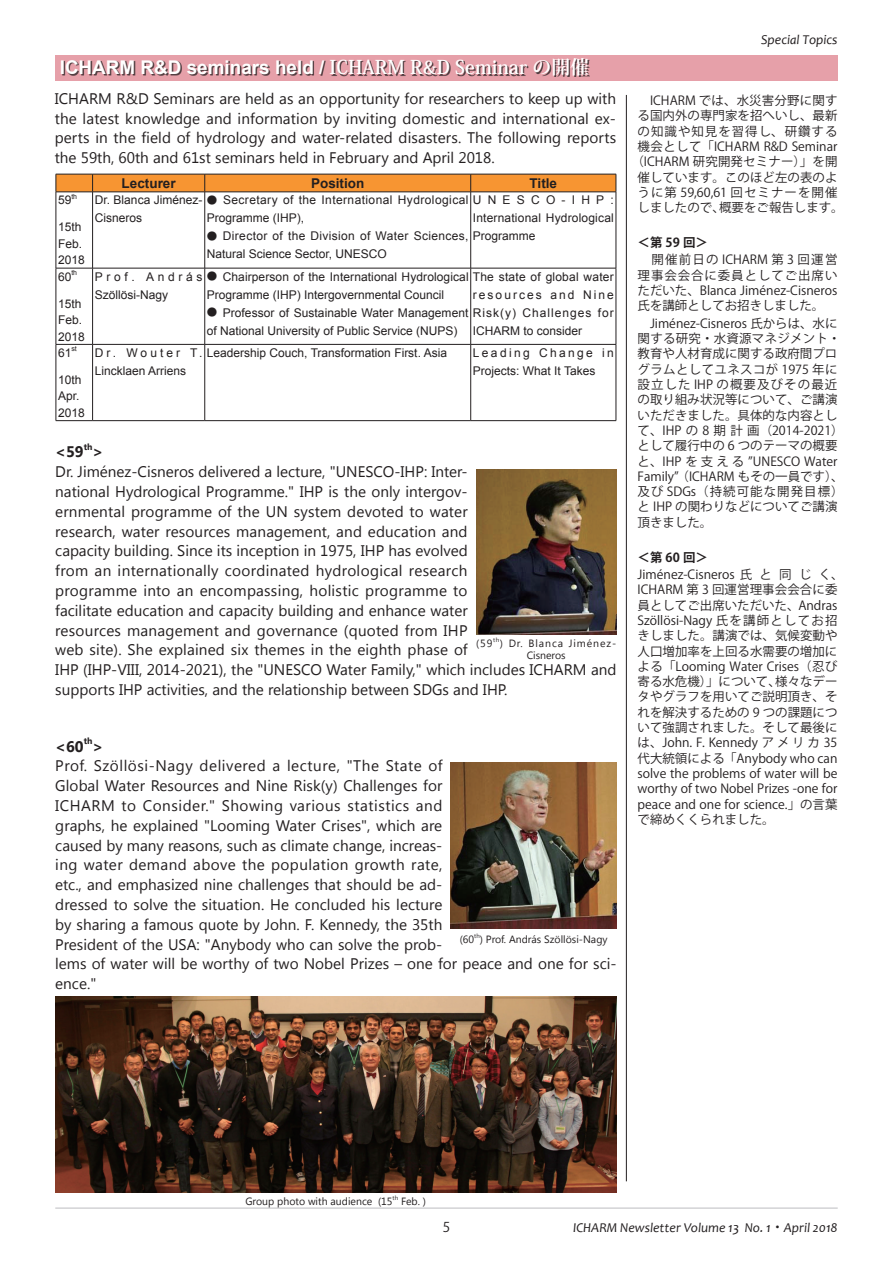
<style>
.page{position:relative;width:893px;height:1263px;background:#fff}
.page>*{position:absolute;margin:0;border:0;box-sizing:border-box;transform-origin:0 0}
.t1{font:700 18.9px "Arial";color:#fff}
.t2{font:15.3px/19.8px "Segoe UI";color:#231f20}
.t3{font:700 15.3px "Segoe UI";color:#231f20}
.t4{font:italic 13.5px "Candara";color:#231f20}
.t5{font:700 13.5px "Arial";color:#231f20}
.t6{font:13.5px "Koz Go Pro";color:#231f20}
.t7{font:12.45px/15.3px "Koz Go Pro";color:#231f20}
.t8{font:700 12.45px "Koz Go Pro";color:#231f20}
.t9{font:12px/16.5px "Arial";color:#231f20}
.t10{font:12px/18px "Arial";letter-spacing:.035em;color:#231f20}
.t11{font:12px "Arial";letter-spacing:.17em;color:#231f20}
.t12{font:10.5px "Segoe UI";color:#231f20}
.t13{font:10.5px/12px "Segoe UI";letter-spacing:.085em;color:#231f20}
.t14{font:700 8.85px "Segoe UI";color:#231f20}
.t15{font:7.05px "Arial";color:#231f20}
.t16{font:6.15px "Segoe UI";color:#231f20}
.s1{font-family:"Koz Min Pro"}
.s2{font-family:"Koz Min Pro";font-size:10.5px}
.s3{font-family:"Koz Min Pro";font-style:normal}
</style>
<div class="page">
<hr style="left:55px;top:1208px;width:783px;height:1px;background:#bcbdc0">
<div style="left:55px;top:55px;width:783px;height:26px;background:#e6a0a9"></div>
<div style="left:62px;top:59px;width:528px;height:18px;background:#231f20;opacity:.75"></div>
<hr style="left:626px;top:95px;width:1px;height:1086px;background:#231f20">
<hr style="left:56px;top:192px;width:37px;height:1px;background:#231f20">
<hr style="left:471px;top:192px;width:145px;height:1px;background:#231f20">
<hr style="left:205px;top:192px;width:266px;height:1px;background:#231f20">
<svg style="left:56px;top:174px;width:561px;height:18px;background:#e68c31"></svg>
<hr style="left:93px;top:192px;width:112px;height:1px;background:#231f20">
<hr style="left:56px;top:345px;width:1px;height:75px;background:#231f20">
<hr style="left:92px;top:345px;width:1px;height:75px;background:#231f20">
<hr style="left:204px;top:345px;width:1px;height:75px;background:#231f20">
<hr style="left:470px;top:345px;width:1px;height:75px;background:#231f20">
<hr style="left:616px;top:345px;width:1px;height:75px;background:#231f20">
<hr style="left:56px;top:420px;width:37px;height:1px;background:#231f20">
<hr style="left:93px;top:420px;width:112px;height:1px;background:#231f20">
<hr style="left:205px;top:420px;width:266px;height:1px;background:#231f20">
<hr style="left:471px;top:420px;width:145px;height:1px;background:#231f20">
<hr style="left:56px;top:268px;width:1px;height:76px;background:#231f20">
<hr style="left:92px;top:268px;width:1px;height:76px;background:#231f20">
<hr style="left:204px;top:268px;width:1px;height:76px;background:#231f20">
<hr style="left:470px;top:268px;width:1px;height:76px;background:#231f20">
<hr style="left:616px;top:268px;width:1px;height:76px;background:#231f20">
<hr style="left:56px;top:344px;width:37px;height:1px;background:#231f20">
<hr style="left:93px;top:344px;width:112px;height:1px;background:#231f20">
<hr style="left:205px;top:344px;width:266px;height:1px;background:#231f20">
<hr style="left:471px;top:344px;width:145px;height:1px;background:#231f20">
<hr style="left:56px;top:192px;width:1px;height:76px;background:#231f20">
<hr style="left:92px;top:192px;width:1px;height:76px;background:#231f20">
<hr style="left:204px;top:192px;width:1px;height:76px;background:#231f20">
<hr style="left:470px;top:192px;width:1px;height:76px;background:#231f20">
<hr style="left:616px;top:192px;width:1px;height:76px;background:#231f20">
<hr style="left:56px;top:268px;width:37px;height:1px;background:#231f20">
<hr style="left:93px;top:268px;width:112px;height:1px;background:#231f20">
<hr style="left:205px;top:268px;width:266px;height:1px;background:#231f20">
<hr style="left:471px;top:268px;width:145px;height:1px;background:#231f20">
<img style="left:476px;top:469px;width:140px;height:165px">
<img style="left:451px;top:763px;width:165px;height:165px">
<img style="left:56px;top:996px;width:561px;height:196px">
<p class="t1" style="left:60px;top:54px;width:531px">ICHARM R&amp;D seminars held / <span class="s1">ICHARM R&amp;D Seminar の開催</span></p>
<p class="t2" style="left:55px;top:88px;width:563px;text-align:justify">ICHARM R&amp;D Seminars are held as an opportunity for researchers to keep up with the latest knowledge and information by inviting domestic and international ex&shy;perts in the field of hydrology and water-related disasters. The following reports the 59th, 60th and 61st seminars held in February and April 2018.</p>
<p class="t5" style="left:122px;top:174px;width:56px">Lecturer</p>
<p class="t5" style="left:311px;top:174px;width:55px">Position</p>
<p class="t5" style="left:530px;top:174px;width:29px">Title</p>
<p class="t9" style="left:58px;top:192px;width:15px">59</p>
<p class="t15" style="left:71px;top:191px;width:7px">th</p>
<p class="t9" style="left:58px;top:219px;width:28px">15th<br>Feb.<br>2018</p>
<p class="t10" style="left:95px;top:191px;width:521px">Dr. Blanca Jiménez- <span class="s2">●</span> Secretary of the International Hydrological U N E S C O - I H P :<br>Cisneros</p>
<p class="t9" style="left:207px;top:210px;width:99px">Programme (IHP),</p>
<p class="t9" style="left:207px;top:227px;width:330px;line-height:18px"><span class="s2">●</span> Director of the Division of Water Sciences, Programme<br>Natural Science Sector, UNESCO</p>
<p class="t9" style="left:473px;top:210px;width:142px">International Hydrological</p>
<p class="t9" style="left:58px;top:268px;width:15px">60</p>
<p class="t15" style="left:71px;top:268px;width:7px">th</p>
<p class="t9" style="left:58px;top:295px;width:28px">15th<br>Feb.<br>2018</p>
<p class="t9" style="left:58px;top:344px;width:15px">61</p>
<p class="t15" style="left:71px;top:344px;width:7px">st</p>
<p class="t9" style="left:58px;top:371px;width:28px">10th<br>Apr.<br>2018</p>
<p class="t9" style="left:95px;top:267px;width:521px;line-height:18px">P r o f . A n d r á s <span class="s2">●</span> Chairperson of the International Hydrological The state of global water<br>Szöllösi-Nagy</p>
<p class="t9" style="left:207px;top:286px;width:239px">Programme (IHP) Intergovernmental Council</p>
<p class="t9" style="left:207px;top:303px;width:408px;line-height:18px"><span class="s2">●</span> Professor of Sustainable Water Management Risk(y) Challenges for of National University of Public Service (NUPS)</p>
<p class="t11" style="left:473px;top:286px;width:142px">resources and Nine</p>
<p class="t9" style="left:473px;top:322px;width:111px">ICHARM to consider</p>
<p class="t9" style="left:95px;top:344px;width:354px;line-height:18px">D r . W o u t e r T . Leadership Couch, Transformation First. Asia<br>Lincklaen Arriens</p>
<p class="t9" style="left:473px;top:344px;width:142px;line-height:18px">Leading Change in<br>Projects: What It Takes</p>
<p class="t3" style="left:55px;top:441px;width:30px">&lt;59</p>
<p class="t14" style="left:84px;top:441px;width:10px">th</p>
<p class="t3" style="left:93px;top:441px;width:12px">&gt;</p>
<p class="t2" style="left:55px;top:461px;width:563px">Dr. Jiménez-Cisneros delivered a lecture, "UNESCO-IHP: Inter-<br>national Hydrological Programme." IHP is the only intergov-<br>ernmental programme of the UN system devoted to water<br>research, water resources management, and education and<br>capacity building. Since its inception in 1975, IHP has evolved<br>from an internationally coordinated hydrological research<br>programme into an encompassing, holistic programme to<br>facilitate education and capacity building and enhance water<br>resources management and governance (quoted from IHP<br>web site). She explained six themes in the eighth phase of<br>IHP (IHP-VIII, 2014-2021), the "UNESCO Water Family," which includes ICHARM and supports IHP activities, and the relationship between SDGs and IHP.</p>
<p class="t12" style="left:476px;top:636px;width:18px">(59</p>
<p class="t16" style="left:493px;top:635px;width:8px">th</p>
<p class="t13" style="left:527px;top:637px;width:91px;text-indent:-27px">) Dr. Blanca Jiménez-<br>Cisneros</p>
<p class="t3" style="left:55px;top:735px;width:30px">&lt;60</p>
<p class="t14" style="left:84px;top:735px;width:10px">th</p>
<p class="t3" style="left:93px;top:735px;width:12px">&gt;</p>
<p class="t2" style="left:55px;top:755px;width:563px">Prof. Szöllösi-Nagy delivered a lecture, "The State of<br>Global Water Resources and Nine Risk(y) Challenges for<br>ICHARM to Consider." Showing various statistics and<br>graphs, he explained "Looming Water Crises", which are<br>caused by many reasons, such as climate change, increas-<br>ing water demand above the population growth rate,<br>etc., and emphasized nine challenges that should be ad-<br>dressed to solve the situation. He concluded his lecture<br>by sharing a famous quote by John. F. Kennedy, the 35th<br>President of the USA: "Anybody who can solve the prob-<br>lems of water will be worthy of two Nobel Prizes – one for peace and one for sci&shy;ence."</p>
<p class="t12" style="left:460px;top:932px;width:16px">(60</p>
<p class="t16" style="left:474px;top:931px;width:7px">th</p>
<p class="t12" style="left:480px;top:932px;width:129px">) Prof. András Szöllösi-Nagy</p>
<p class="t4" style="left:761px;top:31px;width:78px">Special Topics</p>
<p class="t7" style="left:631px;top:93px;width:214px;text-align:center">　ICHARM では、水災害分野に関する国内外の専門家を招へいし、最新の知識や知見を習得し、研鑽する機会として「ICHARM R&amp;D Seminar（ICHARM 研究開発セミナー）」を開催しています。このほど左の表のように第 59,60,61 回セミナーを開催しましたので、概要をご報告します。</p>
<p class="t8" style="left:638px;top:234px;width:72px">＜第 59 回＞</p>
<p class="t7" style="left:638px;top:253px;width:201px;text-align:justify">　開催前日の ICHARM 第 3 回運営理事会会合に委員としてご出席いただいた、Blanca Jiménez-Cisneros氏を講師としてお招きしました。</p>
<p class="t7" style="left:638px;top:316px;width:208px">　Jiménez-Cisneros 氏からは、水に関する研究・水資源マネジメント・教育や人材育成に関する政府間プログラムとしてユネスコが 1975 年に設立した IHP の概要及びその最近の取り組み状況等について、ご講演いただきました。具体的な内容として、IHP の 8 期計画（2014-2021）として履行中の 6 つのテーマの概要と、IHP を支える ”UNESCO Water<br>Family”（ICHARM もその一員です）、及び SDGs（持続可能な開発目標）と IHP の関わりなどについてご講演頂きました。</p>
<p class="t8" style="left:638px;top:549px;width:72px">＜第 60 回＞</p>
<p class="t7" style="left:638px;top:567px;width:208px">Jiménez-Cisneros 氏と同じく、<br>ICHARM 第 3 回運営理事会会合に委員としてご出席いただいた、Andras<br>Szöllösi-Nagy 氏を講師としてお招きしました。講演では、気候変動や人口増加率を上回る水需要の増加による「Looming Water Crises（忍び寄る水危機）」について、様々なデータやグラフを用いてご説明頂き、それを解決するための 9 つの課題について強調されました。そして最後には、John. F. Kennedy アメリカ 35代大統領による「Anybody who can solve the problems of water will be worthy of two Nobel Prizes -one for peace and one for science.」の言葉で締めくくられました。</p>
<p class="t12" style="left:245px;top:1194px;width:149px">Group photo with audience (15</p>
<p class="t16" style="left:393px;top:1193px;width:7px">th</p>
<p class="t12" style="left:401px;top:1194px;width:27px">Feb. )</p>
<p class="t6" style="left:443px;top:1219px;width:9px">5</p>
<p class="t4" style="left:573px;top:1219px;width:266px">ICHARM Newsletter Volume 13 No. 1<span class="s3">・</span> April 2018</p>
</div>
